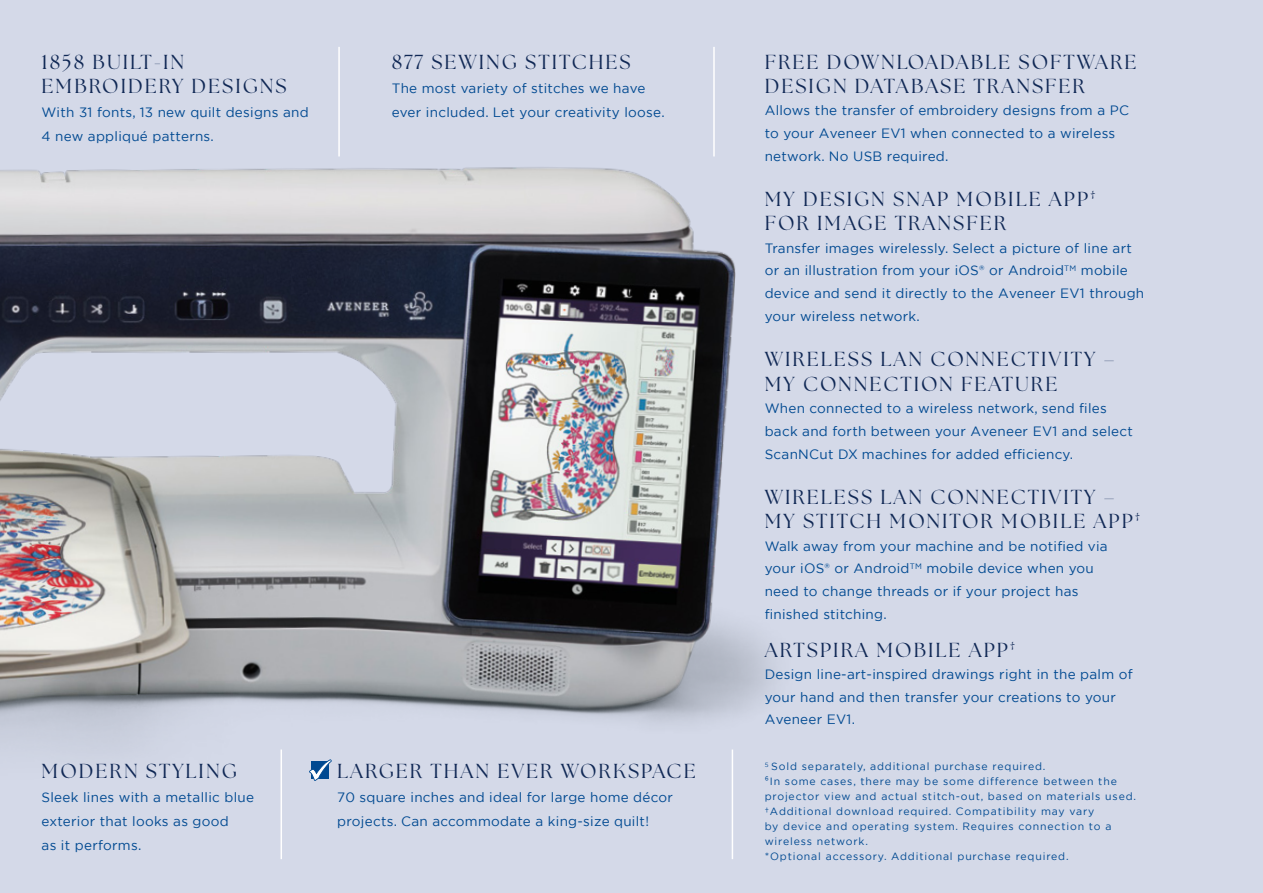
<style>
.page{position:relative;width:1263px;height:893px;background:#d4d9e8}
.page>*{position:absolute;margin:0;border:0;box-sizing:border-box;transform-origin:0 0}
.t1{font:20.25px/24.5px "The Seasons";letter-spacing:.1em;color:#102855}
.t2{font:13.5px/23px "Gotham";letter-spacing:.02em;color:#004991}
.t3{font:10.5px/15px "Gotham";letter-spacing:.08em;color:#004991}
</style>
<div class="page">
<img style="left:0;top:156px;width:771px;height:703px">
<hr style="left:338px;top:47px;width:2px;height:109px;background:#fff">
<hr style="left:713px;top:47px;width:2px;height:109px;background:#fff">
<hr style="left:280px;top:749px;width:2px;height:110px;background:#fff">
<hr style="left:732px;top:749px;width:1px;height:110px;background:#fff">
<svg style="left:309px;top:759px;width:23px;height:22px"></svg>
<h1 class="t1" style="left:42px;top:49px;width:247px;line-height:24px">1858 BUILT-IN<br>EMBROIDERY DESIGNS</h1>
<p class="t2" style="left:42px;top:100px;width:269px;line-height:24px">With 31 fonts, 13 new quilt designs and<br>4 new appliqué patterns.</p>
<h1 class="t1" style="left:392px;top:49px;width:240px">877 SEWING STITCHES</h1>
<p class="t2" style="left:392px;top:76px;width:274px;line-height:24px">The most variety of stitches we have ever included. Let your creativity loose.</p>
<h1 class="t1" style="left:42px;top:759px;width:197px">MODERN STYLING</h1>
<p class="t2" style="left:42px;top:785px;width:214px;line-height:24px">Sleek lines with a metallic blue exterior that looks as good<br>as it performs.</p>
<h1 class="t1" style="left:337px;top:759px;width:360px">LARGER THAN EVER WORKSPACE</h1>
<p class="t2" style="left:337px;top:785px;width:337px;line-height:24px">70 square inches and ideal for large home décor projects. Can accommodate a king-size quilt!</p>
<h1 class="t1" style="left:765px;top:49px;width:373px;line-height:24px">FREE DOWNLOADABLE SOFTWARE<br>DESIGN DATABASE TRANSFER</h1>
<p class="t2" style="left:765px;top:99px;width:366px">Allows the transfer of embroidery designs from a PC to your Aveneer EV1 when connected to a wireless network. No USB required.</p>
<h1 class="t1" style="left:765px;top:187px;width:332px">MY DESIGN SNAP MOBILE APP<sup>†<br></sup>FOR IMAGE TRANSFER</h1>
<p class="t2" style="left:765px;top:236px;width:381px">Transfer images wirelessly. Select a picture of line art or an illustration from your iOS® or Android<sup>TM</sup> mobile device and send it directly to the Aveneer EV1 through your wireless network.</p>
<h1 class="t1" style="left:765px;top:347px;width:352px">WIRELESS LAN CONNECTIVITY –<br>MY CONNECTION FEATURE</h1>
<p class="t2" style="left:765px;top:396px;width:370px">When connected to a wireless network, send files back and forth between your Aveneer EV1 and select<br>ScanNCut DX machines for added efficiency.</p>
<h1 class="t1" style="left:765px;top:484px;width:377px">WIRELESS LAN CONNECTIVITY –<br>MY STITCH MONITOR MOBILE APP<sup>†</sup></h1>
<p class="t2" style="left:765px;top:534px;width:344px">Walk away from your machine and be notified via your iOS® or Android<sup>TM</sup> mobile device when you need to change threads or if your project has finished stitching.</p>
<h1 class="t1" style="left:765px;top:637px;width:252px">ARTSPIRA MOBILE APP<sup>†</sup></h1>
<p class="t2" style="left:765px;top:663px;width:369px;line-height:22.5px">Design line-art-inspired drawings right in the palm of your hand and then transfer your creations to your<br>Aveneer EV1.</p>
<p class="t3" style="left:765px;top:759px;width:373px"><sup>5</sup> Sold separately, additional purchase required.<br>⁶In some cases, there may be some difference between the projector view and actual stitch-out, based on materials used. †Additional download required. Compatibility may vary<br>by device and operating system. Requires connection to a wireless network.<br>*Optional accessory. Additional purchase required.</p>
</div>
